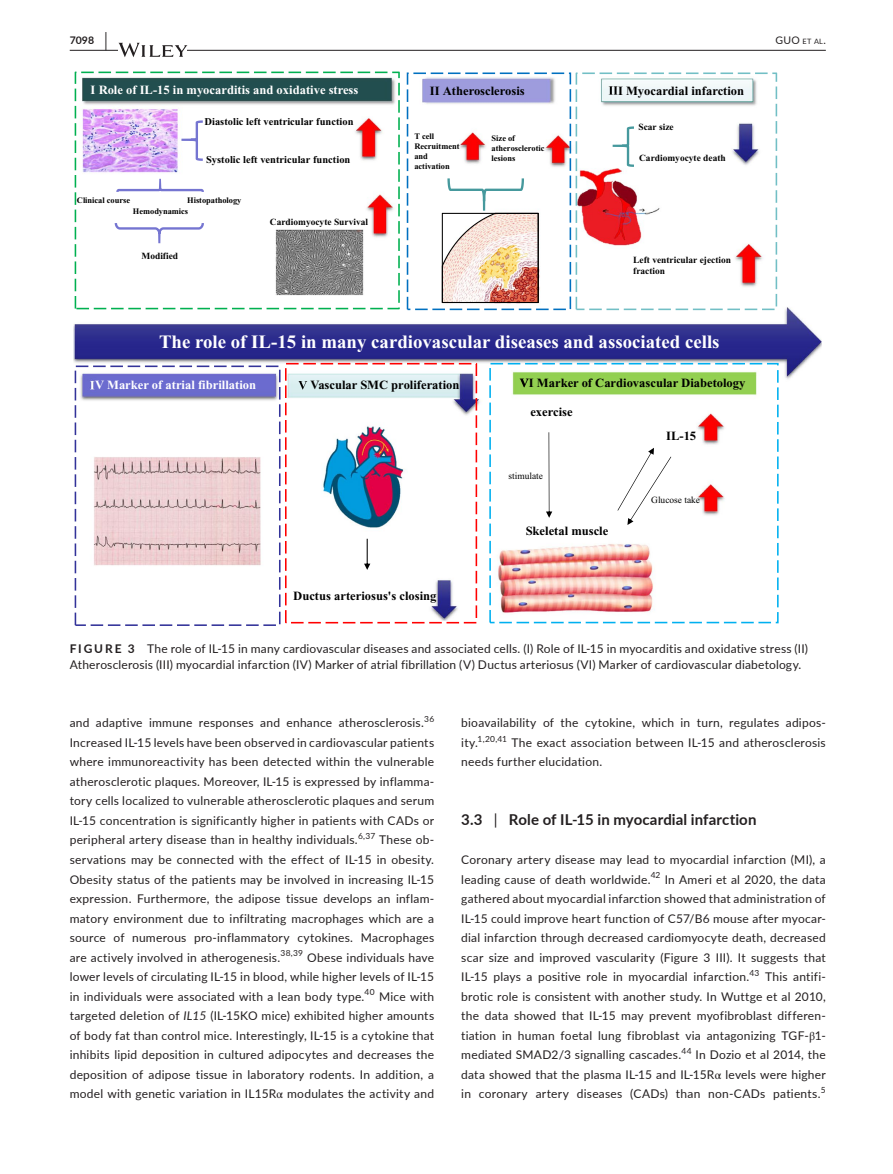
<style>
.page{position:relative;width:893px;height:1174px;background:#fff}
.page>*{position:absolute;margin:0;border:0;box-sizing:border-box;transform-origin:0 0}
.t1{font:700 18.9px "Times New Roman";color:#fff}
.t2{font:700 15px "Lato";letter-spacing:.005em;color:#231f20}
.t3{font:700 12.6px "Times New Roman";color:#000}
.t4{font:700 12.6px "Times New Roman";color:#fff}
.t5{font:12px/19.5px "Lato";letter-spacing:.015em;color:#231f20}
.t6{font:10.5px "Lato";color:#231f20}
.t7{font:700 10.5px "Lato";color:#231f20}
.t8{font:700 10.35px "Times New Roman";letter-spacing:.005em;color:#000}
.t9{font:700 9.45px/11.2px "Times New Roman";color:#000}
.t10{font:9.45px "Times New Roman";color:#000}
.t11{font:700 8.4px/10.1px "Times New Roman";letter-spacing:-.005em;color:#000}
.t12{font:8.4px "Lato";color:#231f20}
.s1{font-size:19.5px}
.s2{font-size:7.35px}
.s3{font-weight:700}
.s4{font-style:italic}
.s5{font-family:"STIX"}
.s6{font-weight:400}
</style>
<div class="page">
<hr style="left:70px;top:50px;width:756px;height:1px;background:#231f20">
<svg style="left:119px;top:43px;width:68px;height:14px"></svg>
<img style="left:74px;top:76px;width:748px;height:544px">
<svg style="left:75px;top:72px;width:325px;height:237px"></svg>
<svg style="left:181px;top:120px;width:22px;height:41px"></svg>
<svg style="left:116px;top:179px;width:88px;height:13px"></svg>
<svg style="left:115px;top:223px;width:89px;height:20px"></svg>
<svg style="left:407px;top:72px;width:164px;height:238px"></svg>
<svg style="left:576px;top:72px;width:201px;height:238px"></svg>
<svg style="left:613px;top:126px;width:21px;height:41px"></svg>
<svg style="left:75px;top:365px;width:206px;height:261px"></svg>
<svg style="left:285px;top:363px;width:192px;height:260px"></svg>
<svg style="left:609px;top:86px;width:9px;height:9px"></svg>
<svg style="left:298px;top:381px;width:9px;height:8px"></svg>
<svg style="left:364px;top:539px;width:6px;height:31px"></svg>
<svg style="left:489px;top:363px;width:290px;height:260px"></svg>
<svg style="left:546px;top:432px;width:6px;height:86px"></svg>
<svg style="left:617px;top:448px;width:54px;height:77px"></svg>
<p class="t7" style="left:70px;top:33px;width:39px">7098 <span class="s1">|</span></p>
<p class="t6" style="left:776px;top:33px;width:52px">GUO <span class="s2">et al</span>.</p>
<p class="t4" style="left:91px;top:83px;width:269px">I Role of IL-15 in myocarditis and oxidative stress</p>
<p class="t8" style="left:205px;top:116px;width:150px">Diastolic left ventricular function</p>
<p class="t8" style="left:206px;top:153px;width:146px">Systolic left ventricular function</p>
<p class="t11" style="left:77px;top:196px;width:55px">Clinical course</p>
<p class="t11" style="left:133px;top:206px;width:57px">Hemodynamics</p>
<p class="t11" style="left:187px;top:195px;width:56px">Histopathology</p>
<p class="t9" style="left:141px;top:250px;width:38px">Modified</p>
<p class="t9" style="left:270px;top:216px;width:100px">Cardiomyocyte Survival</p>
<p class="t3" style="left:430px;top:83px;width:96px">II Atherosclerosis</p>
<p class="t11" style="left:414px;top:132px;width:47px">T cell<br>Recruitment and activation</p>
<p class="t11" style="left:492px;top:133px;width:55px">Size of atherosclerotic lesions</p>
<p class="t3" style="left:618px;top:83px;width:128px">I Myocardial infarction</p>
<p class="t9" style="left:638px;top:121px;width:37px">Scar size</p>
<p class="t9" style="left:639px;top:152px;width:88px">Cardiomyocyte death</p>
<p class="t9" style="left:633px;top:254px;width:99px">Left ventricular ejection fraction</p>
<h1 class="t1" style="left:159px;top:331px;width:562px">The role of IL-15 in many cardiovascular diseases and associated cells</h1>
<p class="t4" style="left:95px;top:378px;width:162px">V Marker of atrial fibrillation</p>
<p class="t3" style="left:310px;top:378px;width:151px">Vascular SMC proliferation</p>
<p class="t3" style="left:293px;top:589px;width:145px">Ductus arteriosus's closing</p>
<p class="t3" style="left:520px;top:376px;width:227px">VI Marker of Cardiovascular Diabetology</p>
<p class="t3" style="left:530px;top:405px;width:44px">exercise</p>
<p class="t10" style="left:508px;top:470px;width:36px">stimulate</p>
<p class="t3" style="left:526px;top:524px;width:84px">Skeletal muscle</p>
<p class="t3" style="left:666px;top:428px;width:31px">IL-15</p>
<p class="t10" style="left:651px;top:493px;width:50px">Glucose take</p>
<p class="t5" style="left:70px;top:640px;width:740px;line-height:16.5px"><span class="s3">FIGURE 3</span> The role of IL-15 in many cardiovascular diseases and associated cells. (I) Role of IL-15 in myocarditis and oxidative stress (II)<br>Atherosclerosis (III) myocardial infarction (IV) Marker of atrial fibrillation (V) Ductus arteriosus (VI) Marker of cardiovascular diabetology.</p>
<p class="t5" style="left:70px;top:713px;width:356px">and adaptive immune responses and enhance atherosclerosis.</p>
<p class="t12" style="left:424px;top:713px;width:11px">36</p>
<p class="t5" style="left:70px;top:732px;width:366px;text-align:justify">Increased IL-15 levels have been observed in cardiovascular patients where immunoreactivity has been detected within the vulnerable atherosclerotic plaques. Moreover, IL-15 is expressed by inflamma&shy;tory cells localized to vulnerable atherosclerotic plaques and serum IL-15 concentration is significantly higher in patients with CADs or peripheral artery disease than in healthy individuals.<sup>6,37</sup> These ob&shy;servations may be connected with the effect of IL-15 in obesity.<br>Obesity status of the patients may be involved in increasing IL-15 expression. Furthermore, the adipose tissue develops an inflam&shy;matory environment due to infiltrating macrophages which are a source of numerous pro-inflammatory cytokines. Macrophages are actively involved in atherogenesis.<sup>38,39</sup> Obese individuals have lower levels of circulating IL-15 in blood, while higher levels of IL-15 in individuals were associated with a lean body type.<sup>40</sup> Mice with targeted deletion of <span class="s4">IL15</span> (IL-15KO mice) exhibited higher amounts of body fat than control mice. Interestingly, IL-15 is a cytokine that inhibits lipid deposition in cultured adipocytes and decreases the deposition of adipose tissue in laboratory rodents. In addition, a model with genetic variation in IL15R<span class="s5">α</span> modulates the activity and</p>
<p class="t5" style="left:461px;top:713px;width:366px">bioavailability of the cytokine, which in turn, regulates adipos&shy;ity.</p>
<p class="t12" style="left:478px;top:732px;width:31px">1,20,41</p>
<p class="t5" style="left:461px;top:732px;width:366px;text-indent:50px">The exact association between IL-15 and atherosclerosis needs further elucidation.</p>
<p class="t2" style="left:461px;top:808px;width:297px">3.3 <span class="s6">|</span> Role of IL-15 in myocardial infarction</p>
<p class="t5" style="left:461px;top:849px;width:366px;text-align:justify">Coronary artery disease may lead to myocardial infarction (MI), a leading cause of death worldwide.<sup>42</sup> In Ameri et al 2020, the data gathered about myocardial infarction showed that administration of IL-15 could improve heart function of C57/B6 mouse after myocar&shy;dial infarction through decreased cardiomyocyte death, decreased scar size and improved vascularity (Figure 3 III). It suggests that IL-15 plays a positive role in myocardial infarction.<sup>43</sup> This antifi&shy;brotic role is consistent with another study. In Wuttge et al 2010, the data showed that IL-15 may prevent myofibroblast differen&shy;tiation in human foetal lung fibroblast via antagonizing TGF-<span class="s5">β</span>1- mediated SMAD2/3 signalling cascades.<sup>44</sup> In Dozio et al 2014, the data showed that the plasma IL-15 and IL-15R<span class="s5">α</span> levels were higher in coronary artery diseases (CADs) than non-CADs patients.<sup>5</sup></p>
</div>
